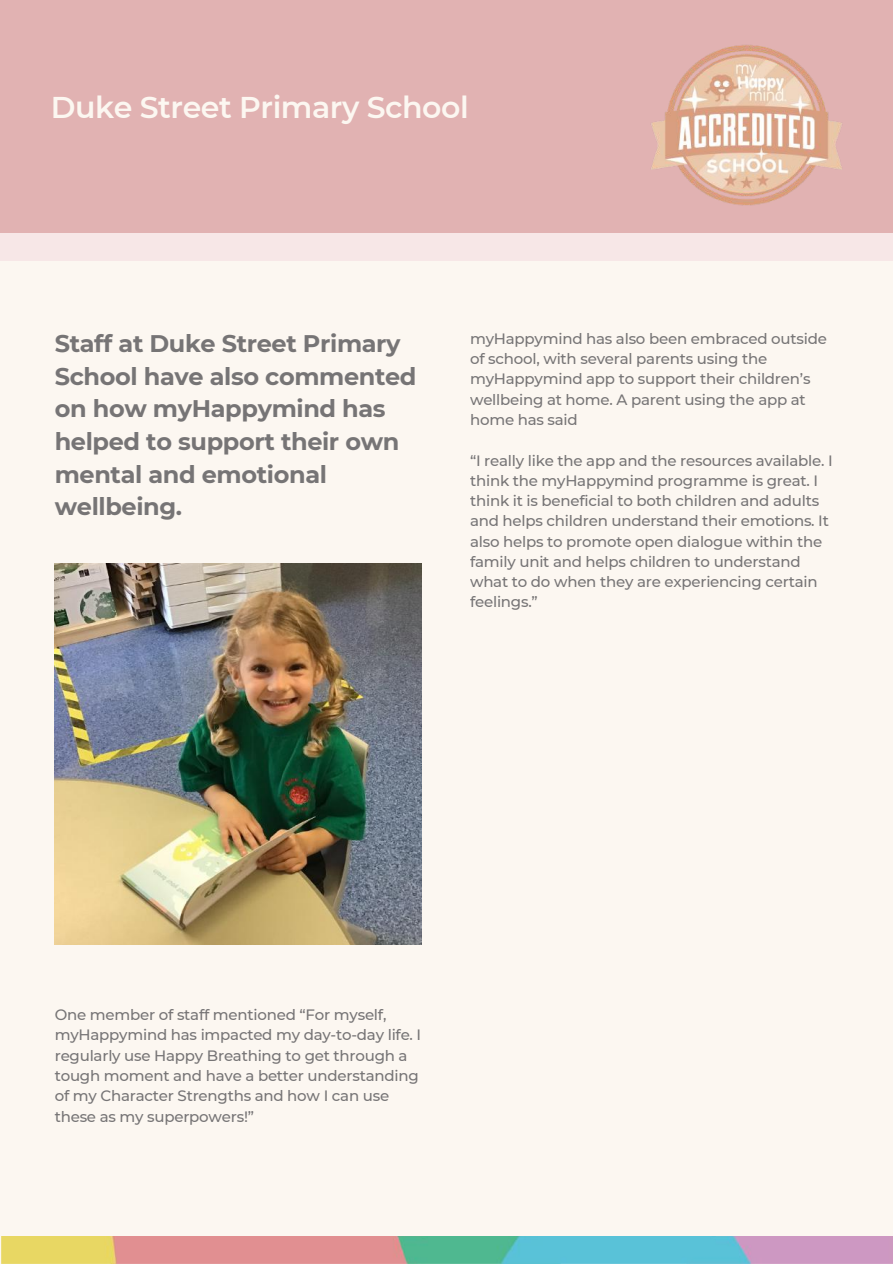
<style>
.page{position:relative;width:893px;height:1264px;background:#fff}
.page>*{position:absolute;margin:0;border:0;box-sizing:border-box;transform-origin:0 0}
.t1{font:600 30px "Montserrat";letter-spacing:-.015em;color:#fcf7f1}
.t2{font:600 27px "Montserrat";letter-spacing:-.015em;color:#fcf7f1}
.t3{font:700 24px/32.7px "Montserrat";letter-spacing:-.015em;color:#555457}
.t4{font:500 15px/20.2px "Montserrat";letter-spacing:-.015em;color:#555457}
</style>
<div class="page">
<div style="left:0;top:0;width:892px;height:1263px;background:#fcf7f1"></div>
<div style="left:0;top:0;width:892px;height:234px;background:#e1b2b2"></div>
<div style="left:0;top:233px;width:892px;height:28px;background:#f7e7e7"></div>
<img style="left:1px;top:1236px;width:891px;height:26px">
<img style="left:651px;top:45px;width:191px;height:161px">
<img style="left:55px;top:564px;width:366px;height:380px">
<h2 class="t2" style="left:51px;top:75px;width:275px">Feedback from staff</h2>
<h1 class="t1" style="left:51px;top:89px;width:419px">Duke Street Primary School</h1>
<h3 class="t3" style="left:55px;top:327px;width:363px">Staff at Duke Street Primary<br>School have also commented on how myHappymind has helped to support their own mental and emotional wellbeing.</h3>
<p class="t4" style="left:470px;top:328px;width:358px">myHappymind has also been embraced outside of school, with several parents using the myHappymind app to support their children’s wellbeing at home. A parent using the app at home has said</p>
<p class="t4" style="left:470px;top:450px;width:364px">“I really like the app and the resources available. I think the myHappymind programme is great. I think it is beneficial to both children and adults and helps children understand their emotions. It also helps to promote open dialogue within the family unit and helps children to understand what to do when they are experiencing certain feelings.”</p>
<p class="t4" style="left:55px;top:1004px;width:368px">One member of staff mentioned “For myself, myHappymind has impacted my day-to-day life. I regularly use Happy Breathing to get through a tough moment and have a better understanding of my Character Strengths and how I can use these as my superpowers!”</p>
</div>
